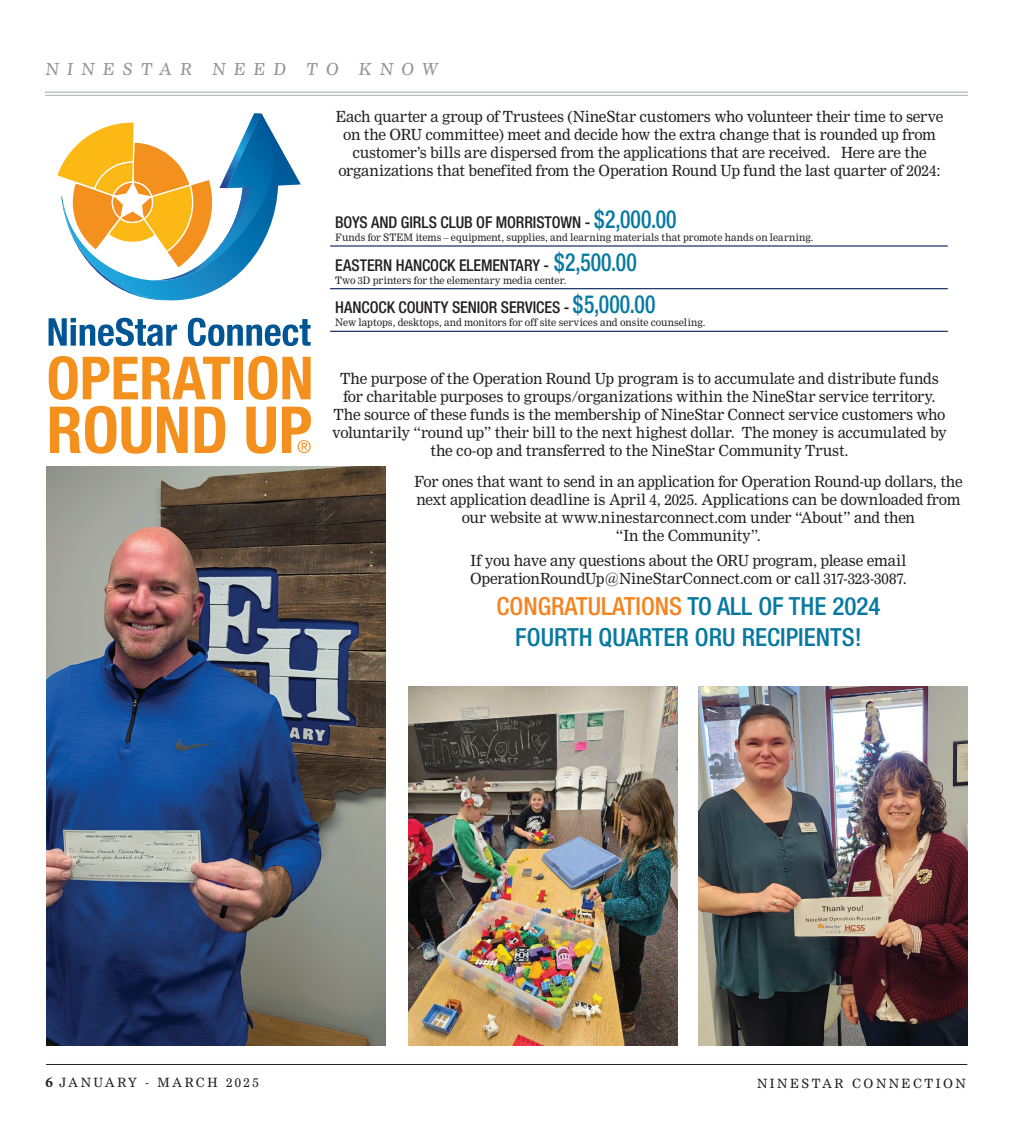
<style>
.page{position:relative;width:1013px;height:1136px;background:#fff}
.page>*{position:absolute;margin:0;border:0;box-sizing:border-box;transform-origin:0 0}
.t1{font:500 condensed 25px/31.2px "Helvetica Neue";color:#0779a1;text-align:center}
.t2{font:500 condensed 16.25px "Helvetica Neue";letter-spacing:-.005em;color:#231f20}
.t3{font:16.25px "Nimrod";color:#939598}
.t4{font:15px/18px "Nimrod";letter-spacing:-.015em;color:#231f20;text-align:center}
.t5{font:12.5px "Nimrod";letter-spacing:.2em;color:#231f20}
.t6{font:10px "Nimrod";letter-spacing:-.01em;color:#231f20}
.s1{font-size:25px;color:#0779a1}
.s2{color:#f48420}
.s3{font-family:"Minion Pro";font-weight:700;font-size:15px}
</style>
<div class="page">
<hr style="left:46px;top:1064px;width:921px;height:1px;background:#231f20">
<hr style="left:45px;top:92px;width:923px;height:1px;background:#bcbdc0">
<hr style="left:45px;top:95px;width:923px;height:1px;background:#bcbdc0">
<svg style="left:57px;top:113px;width:244px;height:188px"></svg>
<svg style="left:49px;top:318px;width:128px;height:28px"></svg>
<svg style="left:188px;top:318px;width:122px;height:28px"></svg>
<svg style="left:49px;top:356px;width:181px;height:44px"></svg>
<div style="left:234px;top:357px;width:9px;height:42px;background:#f4901d"></div>
<svg style="left:248px;top:356px;width:62px;height:44px"></svg>
<svg style="left:50px;top:406px;width:101px;height:48px"></svg>
<svg style="left:157px;top:407px;width:31px;height:46px"></svg>
<svg style="left:195px;top:407px;width:30px;height:46px"></svg>
<svg style="left:246px;top:407px;width:30px;height:47px"></svg>
<svg style="left:282px;top:407px;width:29px;height:46px"></svg>
<img style="left:46px;top:467px;width:340px;height:579px">
<img style="left:698px;top:687px;width:270px;height:359px">
<img style="left:408px;top:687px;width:270px;height:359px">
<hr style="left:330px;top:245px;width:617px;height:2px;background:#1d3668">
<hr style="left:330px;top:288px;width:617px;height:1px;background:#1d3668">
<hr style="left:330px;top:331px;width:617px;height:1px;background:#1d3668">
<p class="t3" style="left:45px;top:59px;width:396px">ninestar need to knoW</p>
<p class="t4" style="left:336px;top:108px;width:609px">each quarter a group of trustees (ninestar customers who volunteer their time to serve on the oru committee) meet and decide how the extra change that is rounded up from customer’s bills are dispersed from the applications that are received. here are the organizations that benefited from the operation round up fund the last quarter of 2024:</p>
<p class="t2" style="left:335px;top:212px;width:343px">BOYS AND GIRLS CLUB OF MORRISTOWN - <span class="s1">$2,000.00</span></p>
<p class="t6" style="left:335px;top:231px;width:480px">Funds for steM items – equipment, supplies, and learning materials that promote hands on learning.</p>
<p class="t2" style="left:335px;top:255px;width:303px">EASTERN HANCOCK ELEMENTARY - <span class="s1">$2,500.00</span></p>
<p class="t6" style="left:335px;top:274px;width:233px">two 3d printers for the elementary media center.</p>
<p class="t2" style="left:335px;top:298px;width:322px">HANCOCK COUNTY SENIOR SERVICES - <span class="s1">$5,000.00</span></p>
<p class="t6" style="left:335px;top:317px;width:372px">new laptops, desktops, and monitors for off site services and onsite counseling.</p>
<p class="t4" style="left:332px;top:369px;width:616px">the purpose of the operation round up program is to accumulate and distribute funds for charitable purposes to groups/organizations within the ninestar service territory. the source of these funds is the membership of ninestar connect service customers who voluntarily “round up” their bill to the next highest dollar. the money is accumulated by the co-op and transferred to the ninestar community trust.</p>
<p class="t4" style="left:414px;top:473px;width:550px">For ones that want to send in an application for operation round-up dollars, the next application deadline is april 4, 2025. applications can be downloaded from our website at www.ninestarconnect.com under “about” and then<br>“in the community”.</p>
<p class="t4" style="left:470px;top:551px;width:438px;text-align:left">if you have any questions about the oru program, please email operationroundup@ninestarconnect.com or call 317-323-3087.</p>
<h1 class="t1" style="left:496px;top:590px;width:385px"><span class="s2">CONGRATULATIONS</span> TO ALL OF THE 2024<br>FOURTH QUARTER ORU RECIPIENTS!</h1>
<p class="t5" style="left:46px;top:1075px;width:214px"><span class="s3">6</span> January - March 2025</p>
<p class="t5" style="left:757px;top:1076px;width:210px">ninestar connection</p>
</div>
